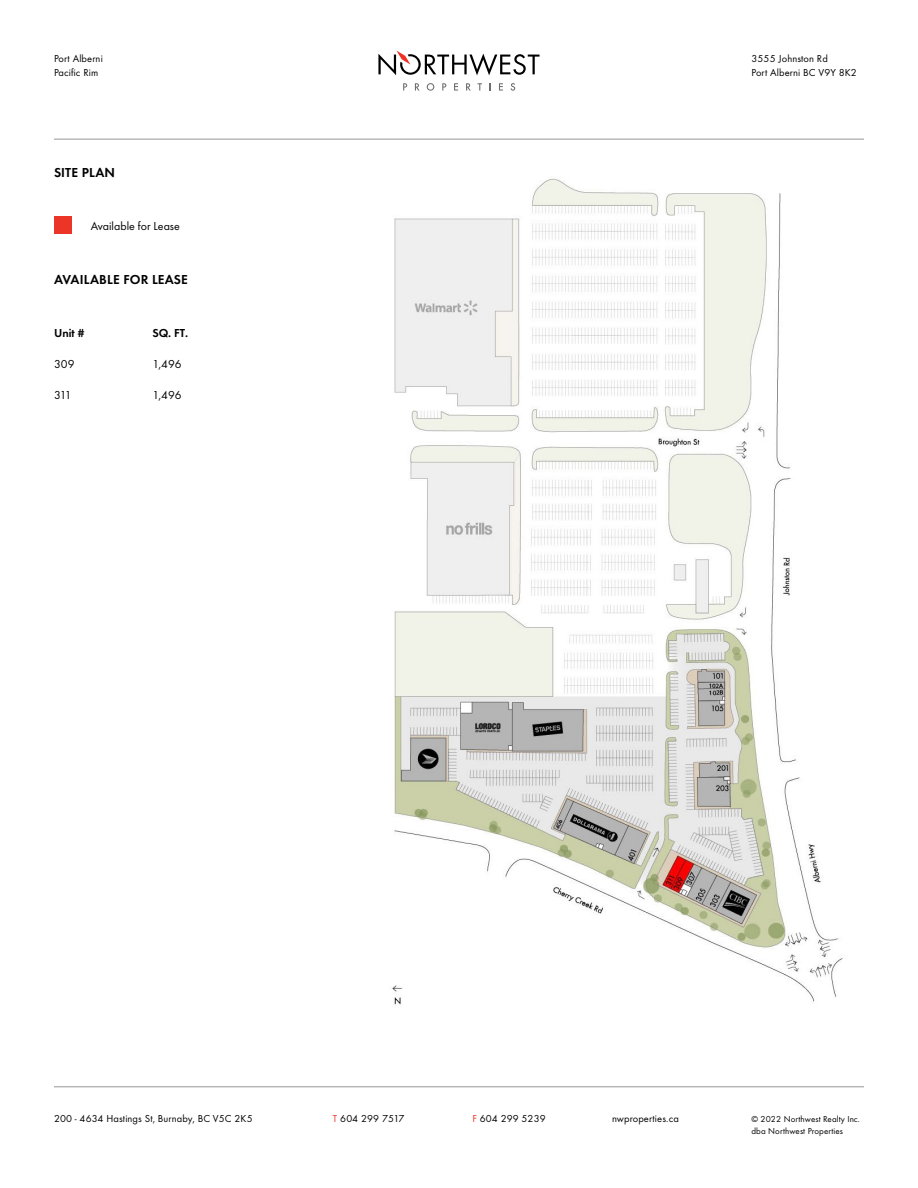
<style>
.page{position:relative;width:918px;height:1188px;background:#fff}
.page>*{position:absolute;margin:0;border:0;box-sizing:border-box;transform-origin:0 0}
.t1{font:600 13.5px "Futura T";letter-spacing:.01em;color:#000}
.t2{font:12px "Futura T";color:#000}
.t3{font:600 12px "Futura T";color:#000}
.t4{font:10.5px/13.5px "Futura T";letter-spacing:.01em;color:#000}
.t5{font:9px/12px "Futura T";letter-spacing:.01em;color:#000}
.s1{color:#ee3124}
</style>
<div class="page">
<hr style="left:54px;top:1086px;width:810px;height:1px;background:#939598">
<svg style="left:403px;top:83px;width:4px;height:8px"></svg>
<svg style="left:415px;top:83px;width:5px;height:8px"></svg>
<svg style="left:427px;top:83px;width:7px;height:8px"></svg>
<svg style="left:442px;top:83px;width:4px;height:8px"></svg>
<svg style="left:454px;top:83px;width:4px;height:8px"></svg>
<svg style="left:466px;top:83px;width:5px;height:8px"></svg>
<svg style="left:478px;top:83px;width:4px;height:8px"></svg>
<svg style="left:499px;top:83px;width:4px;height:8px"></svg>
<svg style="left:511px;top:83px;width:4px;height:8px"></svg>
<svg style="left:378px;top:51px;width:162px;height:24px"></svg>
<hr style="left:54px;top:139px;width:810px;height:1px;background:#939598">
<div style="left:54px;top:216px;width:18px;height:18px;background:#eb3527"></div>
<img style="left:392px;top:178px;width:451px;height:828px">
<p class="t4" style="left:54px;top:52px;width:50px">Port Alberni<br>Pacific Rim</p>
<p class="t1" style="left:54px;top:164px;width:63px">SITE PLAN</p>
<p class="t2" style="left:91px;top:219px;width:91px">Available for Lease</p>
<p class="t1" style="left:54px;top:272px;width:135px">AVAILABLE FOR LEASE</p>
<p class="t3" style="left:54px;top:326px;width:32px">Unit #</p>
<p class="t2" style="left:54px;top:357px;width:22px">309</p>
<p class="t2" style="left:54px;top:388px;width:19px">311</p>
<p class="t3" style="left:152px;top:326px;width:37px">SQ. FT.</p>
<p class="t2" style="left:152px;top:357px;width:31px">1,496</p>
<p class="t2" style="left:152px;top:388px;width:31px">1,496</p>
<p class="t4" style="left:751px;top:52px;width:107px">3555 Johnston Rd<br>Port Alberni BC V9Y 8K2</p>
<p class="t4" style="left:54px;top:1111px;width:200px">200 - 4634 Hastings St, Burnaby, BC V5C 2K5</p>
<p class="t4" style="left:333px;top:1111px;width:73px"><span class="s1">T</span> 604 299 7517</p>
<p class="t4" style="left:472px;top:1111px;width:75px"><span class="s1">F</span> 604 299 5239</p>
<p class="t4" style="left:612px;top:1111px;width:68px">nwproperties.ca</p>
<p class="t5" style="left:752px;top:1113px;width:110px">© 2022 Northwest Realty Inc. dba Northwest Properties</p>
</div>
